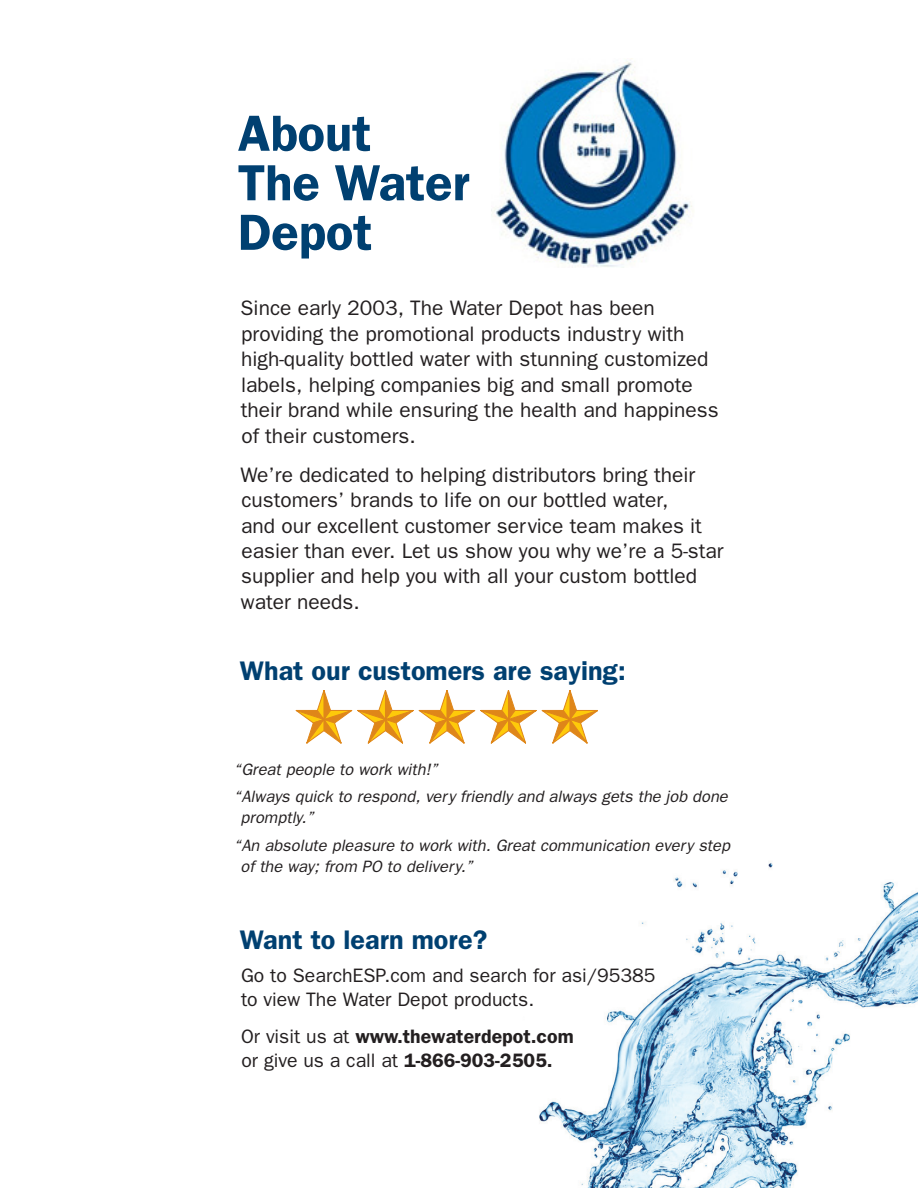
<style>
.page{position:relative;width:918px;height:1188px;background:#fff}
.page>*{position:absolute;margin:0;border:0;box-sizing:border-box;transform-origin:0 0}
.callouts{font:600 51px/49.5px "Franklin Gothic";letter-spacing:-.005em;color:#004071}
.about_subheads{font:600 27px "Franklin Gothic";color:#004071}
.about_text{font:21px/25.5px "Franklin Gothic";color:#231f20}
.about_text-2{font:19.5px/24px "Franklin Gothic";color:#231f20}
.about_text-3{font:600 19.5px/24px "Franklin Gothic";color:#231f20}
.quotes{font:italic 16.5px/21px "Franklin Gothic";color:#231f20}
.s1{font-weight:400}
</style>
<div class="page">
<img style="left:539px;top:862px;width:379px;height:326px">
<img style="left:491px;top:61px;width:201px;height:207px">
<svg style="left:296px;top:690px;width:302px;height:53px"></svg>
<p class="callouts" style="left:238px;top:107px;width:233px">About<br>The Water<br>Depot</p>
<p class="about_text" style="left:241px;top:295px;width:480px">Since early 2003, The Water Depot has been providing the promotional products industry with high-quality bottled water with stunning customized labels, helping companies big and small promote their brand while ensuring the health and happiness of their customers.</p>
<p class="about_text" style="left:241px;top:461px;width:485px">We’re dedicated to helping distributors bring their customers’ brands to life on our bottled water,<br>and our excellent customer service team makes it easier than ever. Let us show you why we’re a 5-star supplier and help you with all your custom bottled water needs.</p>
<p class="about_subheads" style="left:240px;top:655px;width:388px">What our customers are saying:</p>
<p class="quotes" style="left:234px;top:758px;width:206px">“Great people to work with!”</p>
<p class="quotes" style="left:241px;top:786px;width:489px;text-indent:-7px">“Always quick to respond, very friendly and always gets the job done promptly.”</p>
<p class="quotes" style="left:241px;top:835px;width:491px;text-indent:-7px">“An absolute pleasure to work with. Great communication every step of the way; from PO to delivery.”</p>
<p class="about_subheads" style="left:240px;top:924px;width:249px">Want to learn more?</p>
<p class="about_text-2" style="left:241px;top:963px;width:416px">Go to SearchESP.com and search for asi/95385 to view The Water Depot products.</p>
<p class="about_text-3" style="left:241px;top:1024px;width:334px"><span class="s1">Or visit us at</span> www.thewaterdepot.com <span class="s1">or give us a call at</span> 1-866-903-2505.</p>
</div>
